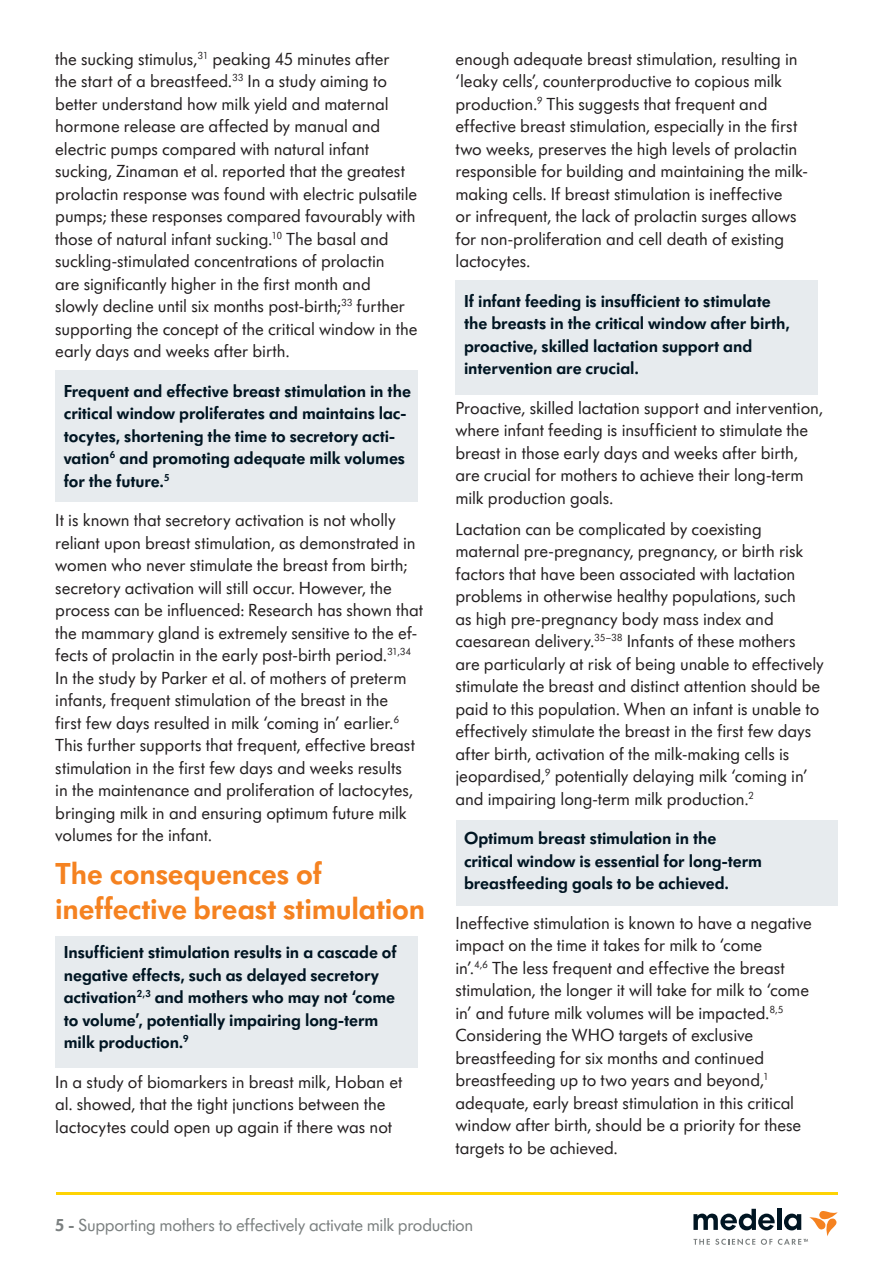
<style>
.page{position:relative;width:893px;height:1263px;background:#fff}
.page>*{position:absolute;margin:0;border:0;box-sizing:border-box;transform-origin:0 0}
.Headers{font:600 31.5px/34.5px "Futura SB Medela";letter-spacing:-.005em;color:#f58220}
.main_body{font:18px/22.5px "Futura SB Medela";letter-spacing:-.005em;color:#231f20}
.Black_highlight_for{font:600 18px/22.5px "Futura SB Medela";letter-spacing:-.005em;color:#001522}
.t1{font:18px "Futura SB Medela";letter-spacing:-.02em;color:#7b8080}
.s1{font-weight:600}
</style>
<div class="page">
<hr style="left:56px;top:1192px;width:782px;height:3px;background:#fed304">
<svg style="left:693px;top:1209px;width:145px;height:36px"></svg>
<div style="left:456px;top:820px;width:381px;height:85px;background:#e7ebee"></div>
<div style="left:55px;top:370px;width:363px;height:131px;background:#e7ebee"></div>
<div style="left:55px;top:936px;width:363px;height:132px;background:#e7ebee"></div>
<div style="left:455px;top:281px;width:363px;height:114px;background:#e7ebee"></div>
<p class="main_body" style="left:55px;top:47px;width:364px">the sucking stimulus,<sup>31</sup> peaking 45 minutes after<br>the start of a breastfeed.<sup>33</sup> In a study aiming to better understand how milk yield and maternal hormone release are affected by manual and electric pumps compared with natural infant sucking, Zinaman et al. reported that the greatest prolactin response was found with electric pulsatile pumps; these responses compared favourably with those of natural infant sucking.<sup>10</sup> The basal and suckling-stimulated concentrations of prolactin<br>are significantly higher in the first month and slowly decline until six months post-birth;<sup>33</sup> further supporting the concept of the critical window in the early days and weeks after birth.</p>
<p class="Black_highlight_for" style="left:64px;top:379px;width:349px">Frequent and effective breast stimulation in the critical window proliferates and maintains lac&shy;tocytes, shortening the time to secretory acti&shy;vation<sup>6</sup> and promoting adequate milk volumes for the future.<sup>5</sup></p>
<p class="main_body" style="left:55px;top:509px;width:370px">It is known that secretory activation is not wholly reliant upon breast stimulation, as demonstrated in women who never stimulate the breast from birth; secretory activation will still occur. However, the process can be influenced: Research has shown that the mammary gland is extremely sensitive to the ef&shy;fects of prolactin in the early post-birth period.<sup>31,34<br></sup>In the study by Parker et al. of mothers of preterm infants, frequent stimulation of the breast in the<br>first few days resulted in milk ‘coming in’ earlier.<sup>6<br></sup>This further supports that frequent, effective breast stimulation in the first few days and weeks results<br>in the maintenance and proliferation of lactocytes, bringing milk in and ensuring optimum future milk volumes for the infant.</p>
<p class="Headers" style="left:55px;top:856px;width:371px">The consequences of ineffective breast stimulation</p>
<p class="Black_highlight_for" style="left:64px;top:941px;width:334px">Insufficient stimulation results in a cascade of negative effects, such as delayed secretory activation<sup>2,3</sup> and mothers who may not ‘come to volume’, potentially impairing long-term milk production.<sup>9</sup></p>
<p class="main_body" style="left:55px;top:1071px;width:349px">In a study of biomarkers in breast milk, Hoban et al. showed, that the tight junctions between the lactocytes could open up again if there was not</p>
<p class="main_body" style="left:455px;top:47px;width:354px">enough adequate breast stimulation, resulting in ‘leaky cells’, counterproductive to copious milk production.<sup>9</sup> This suggests that frequent and effective breast stimulation, especially in the first two weeks, preserves the high levels of prolactin responsible for building and maintaining the milk&shy;making cells. If breast stimulation is ineffective<br>or infrequent, the lack of prolactin surges allows for non-proliferation and cell death of existing lactocytes.</p>
<p class="Black_highlight_for" style="left:464px;top:289px;width:327px">If infant feeding is insufficient to stimulate the breasts in the critical window after birth, proactive, skilled lactation support and intervention are crucial.</p>
<p class="main_body" style="left:455px;top:397px;width:369px">Proactive, skilled lactation support and intervention, where infant feeding is insufficient to stimulate the breast in those early days and weeks after birth, are crucial for mothers to achieve their long-term milk production goals.</p>
<p class="main_body" style="left:455px;top:518px;width:370px">Lactation can be complicated by coexisting maternal pre-pregnancy, pregnancy, or birth risk factors that have been associated with lactation problems in otherwise healthy populations, such<br>as high pre-pregnancy body mass index and caesarean delivery.<sup>35–38</sup> Infants of these mothers are particularly at risk of being unable to effectively stimulate the breast and distinct attention should be paid to this population. When an infant is unable to effectively stimulate the breast in the first few days after birth, activation of the milk-making cells is jeopardised,<sup>9</sup> potentially delaying milk ‘coming in’ and impairing long-term milk production.<sup>2</sup></p>
<p class="Black_highlight_for" style="left:464px;top:827px;width:299px">Optimum breast stimulation in the critical window is essential for long-term breastfeeding goals to be achieved.</p>
<p class="main_body" style="left:455px;top:912px;width:358px">Ineffective stimulation is known to have a negative impact on the time it takes for milk to ‘come<br>in’.<sup>4,6</sup> The less frequent and effective the breast stimulation, the longer it will take for milk to ‘come in’ and future milk volumes will be impacted.<sup>8,5<br></sup>Considering the WHO targets of exclusive breastfeeding for six months and continued breastfeeding up to two years and beyond,<sup>1 </sup>adequate, early breast stimulation in this critical window after birth, should be a priority for these targets to be achieved.</p>
<p class="t1" style="left:55px;top:1214px;width:420px"><span class="s1">5 -</span> Supporting mothers to effectively activate milk production</p>
</div>
